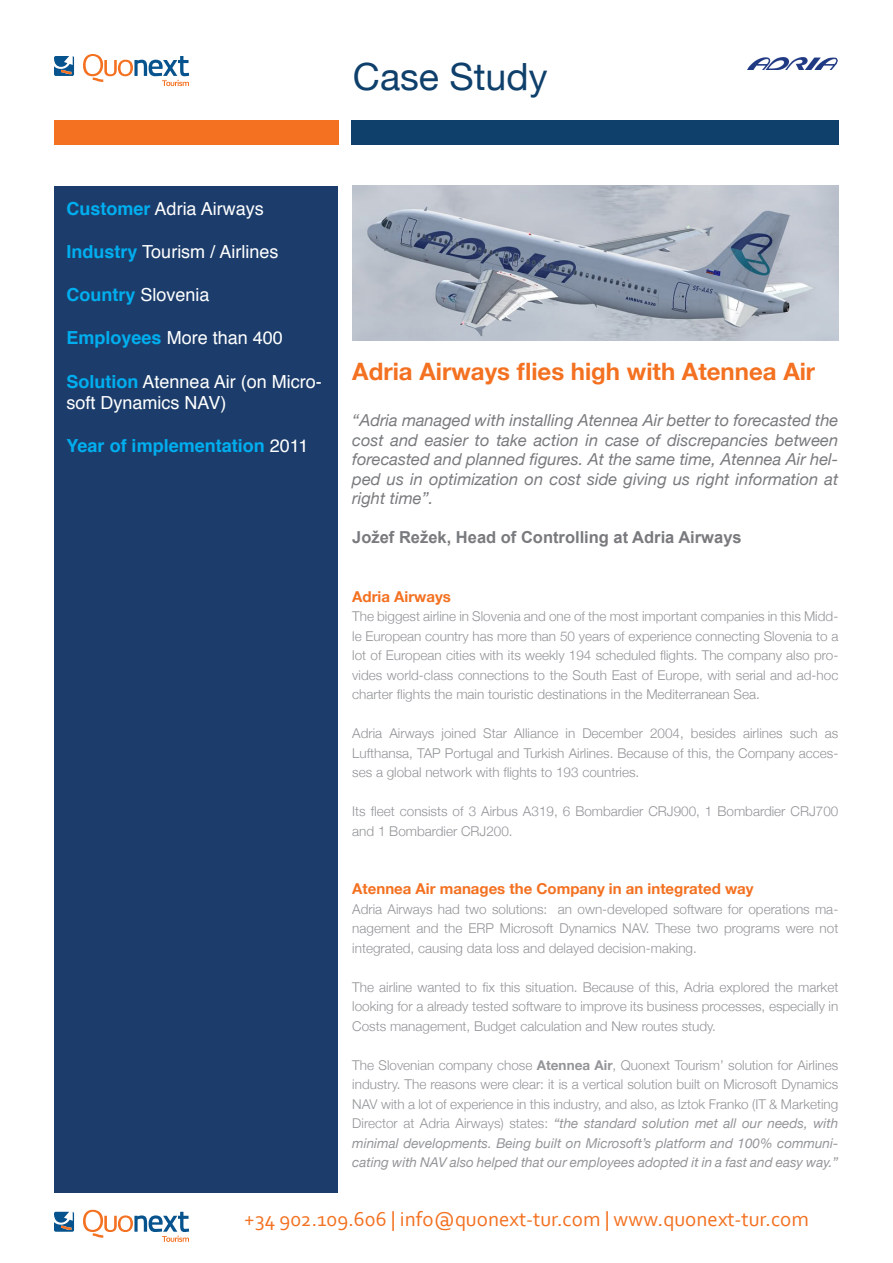
<style>
.page{position:relative;width:893px;height:1263px;background:#fff}
.page>*{position:absolute;margin:0;border:0;box-sizing:border-box;transform-origin:0 0}
.t1{font:37.5px "Helvetica Neue";color:#0f406b}
.t2{font:700 24px "Helvetica Neue";color:#f37121}
.t3{font:21px "Corbel";color:#f37121}
.t4{font:18px/21.6px "Helvetica";color:#fff}
.t5{font:700 18px "Helvetica";color:#00aeef}
.t6{font:italic 16.5px/19.5px "Helvetica Neue";color:#787a7d;text-align:justify}
.t7{font:700 16.5px "Arial";color:#787a7d}
.t8{font:700 15px "Helvetica Neue";color:#f37121}
.t9{font:300 13.5px/19.5px "Helvetica Neue";color:#939598;text-align:justify}
.s1{font-weight:700;color:#00aeef}
.s2{font-weight:400;color:#fff}
.s3{font-weight:700}
.s4{font-weight:400;font-style:italic}
</style>
<div class="page">
<div style="left:351px;top:120px;width:488px;height:25px;background:#0f406b"></div>
<div style="left:54px;top:120px;width:284px;height:25px;background:#f37121"></div>
<svg style="left:54px;top:56px;width:20px;height:20px"></svg>
<svg style="left:83px;top:54px;width:106px;height:32px"></svg>
<svg style="left:54px;top:1212px;width:20px;height:20px"></svg>
<svg style="left:83px;top:1210px;width:106px;height:32px"></svg>
<div style="left:54px;top:186px;width:283px;height:1006px;background:#1c3d6b"></div>
<img style="left:352px;top:186px;width:487px;height:154px">
<img style="left:747px;top:58px;width:91px;height:11px">
<h1 class="t1" style="left:353px;top:54px;width:196px">Case Study</h1>
<p class="t4" style="left:67px;top:198px;width:199px"><span class="s1">Customer</span> Adria Airways</p>
<p class="t4" style="left:67px;top:241px;width:213px"><span class="s1">Industry</span> Tourism / Airlines</p>
<p class="t4" style="left:67px;top:285px;width:145px"><span class="s1">Country</span> Slovenia</p>
<p class="t4" style="left:67px;top:328px;width:218px"><span class="s1">Employees</span> More than 400</p>
<p class="t4" style="left:67px;top:371px;width:257px"><span class="s1">Solution</span> Atennea Air (on Micro&shy;soft Dynamics NAV)</p>
<p class="t5" style="left:67px;top:431px;width:243px">Year of implementation <span class="s2">2011</span></p>
<p class="t2" style="left:352px;top:356px;width:464px">Adria Airways flies high with Atennea Air</p>
<p class="t6" style="left:352px;top:410px;width:488px">“Adria managed with installing Atennea Air better to forecasted the cost and easier to take action in case of discrepancies between forecasted and planned figures. At the same time, Atennea Air hel&shy;ped us in optimization on cost side giving us right information at right time”.</p>
<p class="t7" style="left:352px;top:526px;width:391px">Jožef Režek, Head of Controlling at Adria Airways</p>
<p class="t8" style="left:352px;top:587px;width:100px">Adria Airways</p>
<p class="t9" style="left:352px;top:606px;width:488px">The biggest airline in Slovenia and one of the most important companies in this Midd&shy;le European country has more than 50 years of experience connecting Slovenia to a lot of European cities with its weekly 194 scheduled flights. The company also pro&shy;vides world-class connections to the South East of Europe, with serial and ad-hoc charter flights the main touristic destinations in the Mediterranean Sea.</p>
<p class="t9" style="left:352px;top:723px;width:487px">Adria Airways joined Star Alliance in December 2004, besides airlines such as Lufthansa, TAP Portugal and Turkish Airlines. Because of this, the Company acces&shy;ses a global network with flights to 193 countries.</p>
<p class="t9" style="left:352px;top:801px;width:488px">Its fleet consists of 3 Airbus A319, 6 Bombardier CRJ900, 1 Bombardier CRJ700 and 1 Bombardier CRJ200.</p>
<p class="t8" style="left:352px;top:880px;width:403px">Atennea Air manages the Company in an integrated way</p>
<p class="t9" style="left:352px;top:899px;width:488px">Adria Airways had two solutions: an own-developed software for operations ma&shy;nagement and the ERP Microsoft Dynamics NAV. These two programs were not integrated, causing data loss and delayed decision-making.</p>
<p class="t9" style="left:352px;top:977px;width:488px">The airline wanted to fix this situation. Because of this, Adria explored the market looking for a already tested software to improve its business processes, especially in Costs management, Budget calculation and New routes study.</p>
<p class="t9" style="left:352px;top:1055px;width:488px">The Slovenian company chose <span class="s3">Atennea Air</span>, Quonext Tourism’ solution for Airlines industry. The reasons were clear: it is a vertical solution built on Microsoft Dynamics NAV with a lot of experience in this industry, and also, as Iztok Franko (IT &amp; Marketing Director at Adria Airways) states: <span class="s4">“the standard solution met all our needs, with minimal developments. Being built on Microsoft’s platform and 100% communi&shy;cating with NAV also helped that our employees adopted it in a fast and easy way.”</span></p>
<h3 class="t3" style="left:244px;top:1206px;width:566px">+34 902.109.606 | info@quonext-tur.com | www.quonext-tur.com</h3>
</div>
